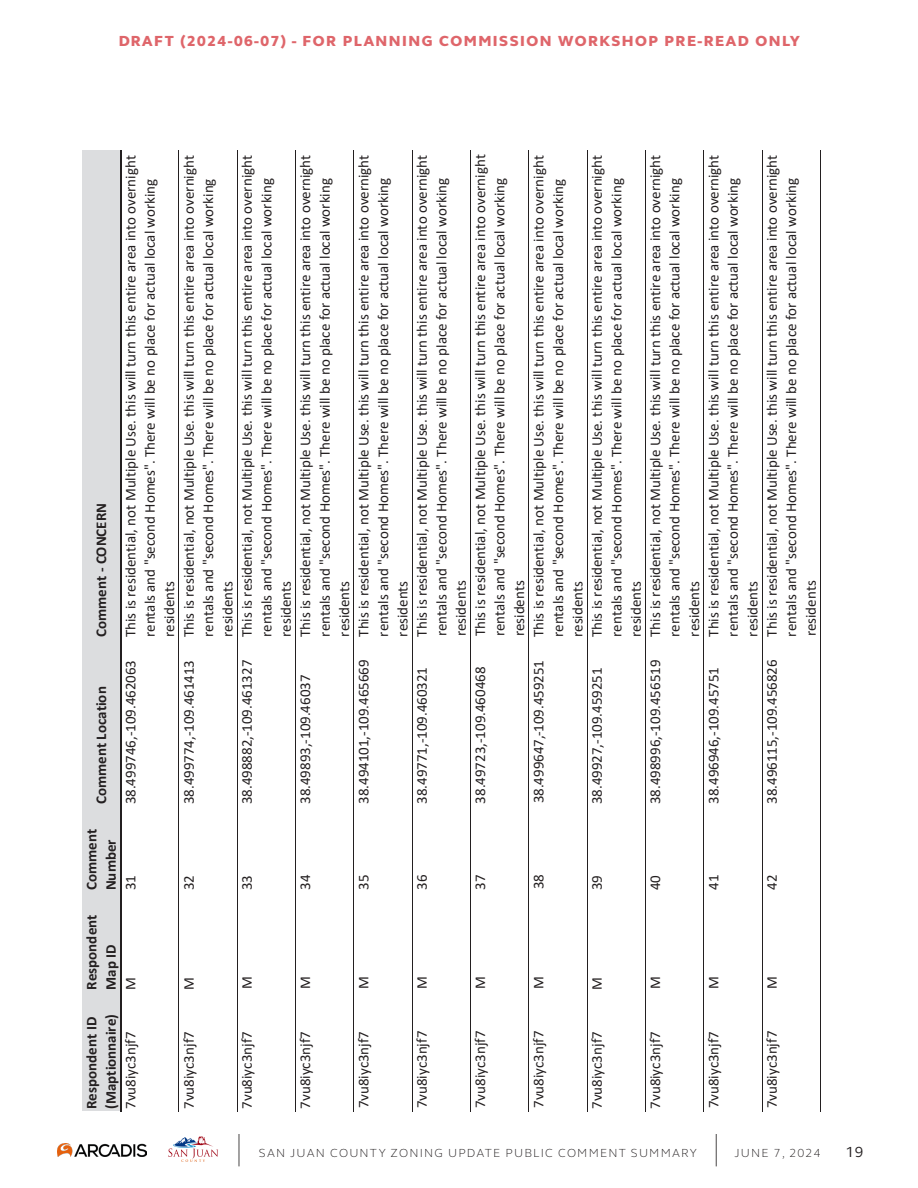
<style>
.page{position:relative;width:918px;height:1188px;background:#fff}
.page>*{position:absolute;margin:0;border:0;box-sizing:border-box;transform-origin:0 0}
.t1{font:15px/19.5px "Calibri";color:#231f20}
.t2{font:700 15px/19.5px "Calibri";letter-spacing:.005em;color:#231f20}
.t3{font:800 15px "FS Elliot Pro";letter-spacing:.1em;color:#d1232a}
.t4{font:15px "FS Elliot Pro";color:#231f20}
.t5{font:300 12px "FS Elliot Pro";letter-spacing:.1em;color:#231f20}
</style>
<div class="page">
<div style="left:82px;top:150px;width:39px;height:961px;background:#dcdddf"></div>
<hr style="left:120px;top:150px;width:1px;height:962px;background:#231f20">
<hr style="left:179px;top:150px;width:1px;height:962px;background:#231f20">
<hr style="left:237px;top:150px;width:1px;height:962px;background:#231f20">
<hr style="left:295px;top:150px;width:1px;height:962px;background:#231f20">
<hr style="left:354px;top:150px;width:1px;height:962px;background:#231f20">
<hr style="left:412px;top:150px;width:1px;height:962px;background:#231f20">
<hr style="left:470px;top:150px;width:1px;height:962px;background:#231f20">
<hr style="left:529px;top:150px;width:1px;height:962px;background:#231f20">
<hr style="left:587px;top:150px;width:1px;height:962px;background:#231f20">
<hr style="left:645px;top:150px;width:1px;height:962px;background:#231f20">
<hr style="left:704px;top:150px;width:1px;height:962px;background:#231f20">
<hr style="left:762px;top:150px;width:1px;height:962px;background:#231f20">
<hr style="left:820px;top:150px;width:1px;height:962px;background:#231f20">
<img style="left:57px;top:1143px;width:89px;height:14px">
<hr style="left:239px;top:1134px;width:1px;height:32px;background:#494646">
<hr style="left:716px;top:1134px;width:1px;height:32px;background:#494646">
<img style="left:168px;top:1137px;width:50px;height:25px">
<p class="t3" style="left:118px;top:31px;width:683px">DRAFT (2024-06-07) - FOR PLANNING COMMISSION WORKSHOP PRE-READ ONLY</p>
<p class="t2" style="left:91px;top:637px;width:135px;rotate:-90deg">Comment ‐ CONCERN</p>
<p class="t2" style="left:91px;top:804px;width:119px;rotate:-90deg">Comment Location</p>
<p class="t1" style="left:120px;top:637px;width:483px;rotate:-90deg">This is residential, not Multiple Use. this will turn this entire area into overnight rentals and "second Homes". There will be no place for actual local working residents</p>
<p class="t1" style="left:179px;top:637px;width:483px;rotate:-90deg">This is residential, not Multiple Use. this will turn this entire area into overnight rentals and "second Homes". There will be no place for actual local working residents</p>
<p class="t1" style="left:237px;top:637px;width:483px;rotate:-90deg">This is residential, not Multiple Use. this will turn this entire area into overnight rentals and "second Homes". There will be no place for actual local working residents</p>
<p class="t1" style="left:295px;top:637px;width:483px;rotate:-90deg">This is residential, not Multiple Use. this will turn this entire area into overnight rentals and "second Homes". There will be no place for actual local working residents</p>
<p class="t1" style="left:353px;top:637px;width:483px;rotate:-90deg">This is residential, not Multiple Use. this will turn this entire area into overnight rentals and "second Homes". There will be no place for actual local working residents</p>
<p class="t1" style="left:412px;top:637px;width:483px;rotate:-90deg">This is residential, not Multiple Use. this will turn this entire area into overnight rentals and "second Homes". There will be no place for actual local working residents</p>
<p class="t1" style="left:470px;top:636px;width:483px;rotate:-90deg">This is residential, not Multiple Use. this will turn this entire area into overnight rentals and "second Homes". There will be no place for actual local working residents</p>
<p class="t1" style="left:120px;top:804px;width:146px;rotate:-90deg">38.499746,‐109.462063</p>
<p class="t1" style="left:179px;top:804px;width:146px;rotate:-90deg">38.499774,‐109.461413</p>
<p class="t1" style="left:237px;top:804px;width:146px;rotate:-90deg">38.498882,‐109.461327</p>
<p class="t1" style="left:295px;top:804px;width:131px;rotate:-90deg">38.49893,‐109.46037</p>
<p class="t1" style="left:353px;top:804px;width:146px;rotate:-90deg">38.494101,‐109.465669</p>
<p class="t1" style="left:412px;top:804px;width:138px;rotate:-90deg">38.49771,‐109.460321</p>
<p class="t1" style="left:470px;top:804px;width:138px;rotate:-90deg">38.49723,‐109.460468</p>
<p class="t1" style="left:528px;top:637px;width:483px;rotate:-90deg">This is residential, not Multiple Use. this will turn this entire area into overnight rentals and "second Homes". There will be no place for actual local working residents</p>
<p class="t1" style="left:587px;top:637px;width:483px;rotate:-90deg">This is residential, not Multiple Use. this will turn this entire area into overnight rentals and "second Homes". There will be no place for actual local working residents</p>
<p class="t1" style="left:645px;top:637px;width:483px;rotate:-90deg">This is residential, not Multiple Use. this will turn this entire area into overnight rentals and "second Homes". There will be no place for actual local working residents</p>
<p class="t1" style="left:703px;top:637px;width:483px;rotate:-90deg">This is residential, not Multiple Use. this will turn this entire area into overnight rentals and "second Homes". There will be no place for actual local working residents</p>
<p class="t1" style="left:762px;top:637px;width:483px;rotate:-90deg">This is residential, not Multiple Use. this will turn this entire area into overnight rentals and "second Homes". There will be no place for actual local working residents</p>
<p class="t1" style="left:528px;top:803px;width:145px;rotate:-90deg">38.499647,‐109.459251</p>
<p class="t1" style="left:587px;top:804px;width:138px;rotate:-90deg">38.49927,‐109.459251</p>
<p class="t1" style="left:645px;top:804px;width:146px;rotate:-90deg">38.498996,‐109.456519</p>
<p class="t1" style="left:703px;top:804px;width:138px;rotate:-90deg">38.496946,‐109.45751</p>
<p class="t1" style="left:762px;top:804px;width:146px;rotate:-90deg">38.496115,‐109.456826</p>
<p class="t2" style="left:82px;top:890px;width:63px;rotate:-90deg">Comment<br>Number</p>
<p class="t1" style="left:120px;top:890px;width:17px;rotate:-90deg">31</p>
<p class="t2" style="left:82px;top:990px;width:77px;rotate:-90deg">Respondent<br>Map ID</p>
<p class="t1" style="left:120px;top:990px;width:14px;rotate:-90deg">M</p>
<p class="t2" style="left:82px;top:1109px;width:97px;rotate:-90deg">Respondent ID (Maptionnaire)</p>
<p class="t1" style="left:120px;top:1109px;width:79px;rotate:-90deg">7vu8iyc3njf7</p>
<p class="t1" style="left:179px;top:890px;width:17px;rotate:-90deg">32</p>
<p class="t1" style="left:179px;top:990px;width:14px;rotate:-90deg">M</p>
<p class="t1" style="left:179px;top:1109px;width:79px;rotate:-90deg">7vu8iyc3njf7</p>
<p class="t1" style="left:237px;top:890px;width:17px;rotate:-90deg">33</p>
<p class="t1" style="left:295px;top:890px;width:17px;rotate:-90deg">34</p>
<p class="t1" style="left:353px;top:890px;width:17px;rotate:-90deg">35</p>
<p class="t1" style="left:412px;top:890px;width:17px;rotate:-90deg">36</p>
<p class="t1" style="left:470px;top:890px;width:17px;rotate:-90deg">37</p>
<p class="t1" style="left:528px;top:889px;width:17px;rotate:-90deg">38</p>
<p class="t1" style="left:587px;top:890px;width:17px;rotate:-90deg">39</p>
<p class="t1" style="left:645px;top:890px;width:17px;rotate:-90deg">40</p>
<p class="t1" style="left:703px;top:890px;width:17px;rotate:-90deg">41</p>
<p class="t1" style="left:762px;top:890px;width:17px;rotate:-90deg">42</p>
<p class="t1" style="left:237px;top:989px;width:14px;rotate:-90deg">M</p>
<p class="t1" style="left:295px;top:989px;width:14px;rotate:-90deg">M</p>
<p class="t1" style="left:353px;top:989px;width:14px;rotate:-90deg">M</p>
<p class="t1" style="left:412px;top:989px;width:14px;rotate:-90deg">M</p>
<p class="t1" style="left:470px;top:989px;width:14px;rotate:-90deg">M</p>
<p class="t1" style="left:528px;top:989px;width:14px;rotate:-90deg">M</p>
<p class="t1" style="left:587px;top:990px;width:14px;rotate:-90deg">M</p>
<p class="t1" style="left:645px;top:989px;width:14px;rotate:-90deg">M</p>
<p class="t1" style="left:703px;top:989px;width:14px;rotate:-90deg">M</p>
<p class="t1" style="left:762px;top:989px;width:14px;rotate:-90deg">M</p>
<p class="t1" style="left:237px;top:1109px;width:79px;rotate:-90deg">7vu8iyc3njf7</p>
<p class="t1" style="left:295px;top:1109px;width:79px;rotate:-90deg">7vu8iyc3njf7</p>
<p class="t1" style="left:353px;top:1108px;width:79px;rotate:-90deg">7vu8iyc3njf7</p>
<p class="t1" style="left:412px;top:1108px;width:79px;rotate:-90deg">7vu8iyc3njf7</p>
<p class="t1" style="left:470px;top:1108px;width:79px;rotate:-90deg">7vu8iyc3njf7</p>
<p class="t1" style="left:528px;top:1108px;width:79px;rotate:-90deg">7vu8iyc3njf7</p>
<p class="t1" style="left:587px;top:1109px;width:79px;rotate:-90deg">7vu8iyc3njf7</p>
<p class="t1" style="left:645px;top:1109px;width:79px;rotate:-90deg">7vu8iyc3njf7</p>
<p class="t1" style="left:703px;top:1108px;width:79px;rotate:-90deg">7vu8iyc3njf7</p>
<p class="t1" style="left:762px;top:1108px;width:79px;rotate:-90deg">7vu8iyc3njf7</p>
<p class="t5" style="left:259px;top:1145px;width:439px">SAN JUAN COUNTY ZONING UPDATE PUBLIC COMMENT SUMMARY</p>
<p class="t5" style="left:734px;top:1145px;width:88px">JUNE 7, 2024</p>
<p class="t4" style="left:845px;top:1142px;width:20px">19</p>
</div>
